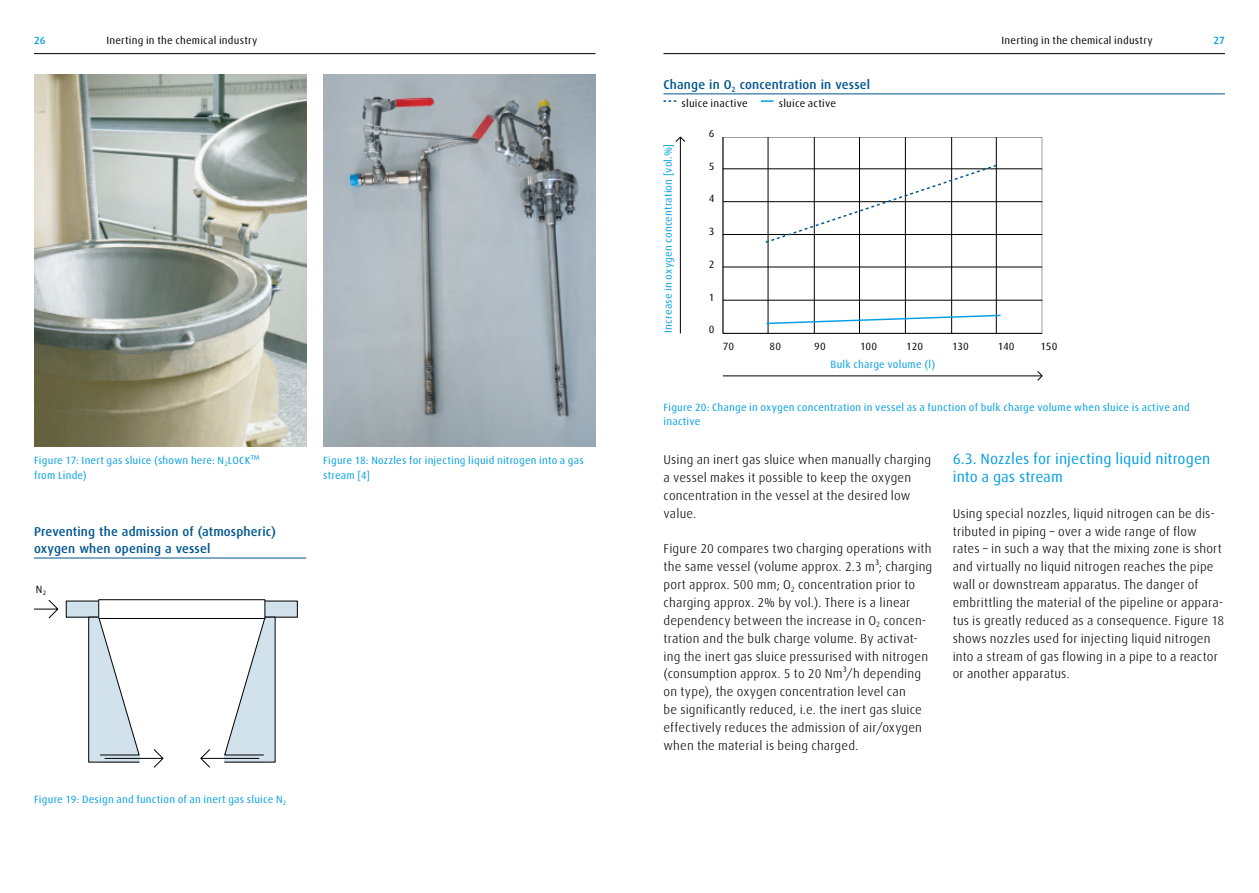
<style>
.page{position:relative;width:1259px;height:893px;background:#fff}
.page>*{position:absolute;margin:0;border:0;box-sizing:border-box;transform-origin:0 0}
.t1{font:15px/17.9px "Linde Dax Global";letter-spacing:.005em;color:#009ee3}
.t2{font:300 12.75px/17.9px "Linde Dax Global";letter-spacing:.01em;color:#000}
.t3{font:500 12.75px/17.9px "Linde Dax Global";letter-spacing:.015em;color:#005590}
.t4{font:10.5px/14.7px "Linde Dax Global";letter-spacing:.02em;color:#009ee3}
.t5{font:10.5px "Linde Dax Global";letter-spacing:.02em;color:#000}
.t6{font:500 10.5px "Linde Dax Global";color:#009ee3}
</style>
<div class="page">
<hr style="left:663px;top:53px;width:562px;height:1px;background:#000">
<hr style="left:34px;top:53px;width:561px;height:1px;background:#000">
<img style="left:34px;top:74px;width:272px;height:372px">
<img style="left:323px;top:74px;width:272px;height:372px">
<div style="left:66px;top:601px;width:231px;height:16px;background:#d1e2ed"></div>
<svg style="left:34px;top:599px;width:130px;height:169px"></svg>
<svg style="left:200px;top:616px;width:76px;height:152px"></svg>
<div style="left:99px;top:600px;width:166px;height:18px;background:#fff"></div>
<div style="left:98px;top:599px;width:167px;height:20px;border:1px solid #000"></div>
<hr style="left:34px;top:558px;width:272px;height:1px;background:#005590">
<hr style="left:680px;top:138px;width:1px;height:195px;background:#000">
<svg style="left:675px;top:136px;width:11px;height:7px"></svg>
<hr style="left:723px;top:375px;width:318px;height:1px;background:#000">
<svg style="left:1036px;top:371px;width:6px;height:10px"></svg>
<svg style="left:722px;top:137px;width:320px;height:197px"></svg>
<svg style="left:765px;top:314px;width:237px;height:11px"></svg>
<svg style="left:764px;top:163px;width:236px;height:81px"></svg>
<hr style="left:663px;top:94px;width:562px;height:1px;background:#005590">
<svg style="left:663px;top:100px;width:13px;height:2px"></svg>
<svg style="left:761px;top:100px;width:12px;height:2px"></svg>
<p class="t6" style="left:34px;top:34px;width:13px">26</p>
<p class="t5" style="left:106px;top:34px;width:153px">Inerting in the chemical industry</p>
<p class="t5" style="left:1001px;top:34px;width:153px">Inerting in the chemical industry</p>
<p class="t6" style="left:1213px;top:34px;width:13px">27</p>
<p class="t3" style="left:663px;top:76px;width:208px">Change in O<sub>2</sub> concentration in vessel</p>
<p class="t5" style="left:681px;top:97px;width:68px">sluice inactive</p>
<p class="t5" style="left:779px;top:97px;width:59px">sluice active</p>
<p class="t4" style="left:661px;top:333px;width:190px;rotate:-90deg">Increase in oxygen concentration [vol.%]</p>
<p class="t5" style="left:709px;top:127px;width:7px">6</p>
<p class="t5" style="left:709px;top:160px;width:7px">5</p>
<p class="t5" style="left:709px;top:193px;width:7px">4</p>
<p class="t5" style="left:709px;top:225px;width:7px">3</p>
<p class="t5" style="left:709px;top:258px;width:7px">2</p>
<p class="t5" style="left:709px;top:291px;width:7px">1</p>
<p class="t5" style="left:709px;top:323px;width:7px">0</p>
<p class="t5" style="left:723px;top:340px;width:13px">70</p>
<p class="t5" style="left:769px;top:340px;width:13px">80</p>
<p class="t5" style="left:814px;top:340px;width:13px">90</p>
<p class="t5" style="left:860px;top:340px;width:19px">100</p>
<p class="t5" style="left:906px;top:340px;width:18px">120</p>
<p class="t5" style="left:952px;top:340px;width:18px">130</p>
<p class="t5" style="left:997px;top:340px;width:18px">140</p>
<p class="t5" style="left:1040px;top:340px;width:18px">150</p>
<p class="t4" style="left:830px;top:357px;width:106px">Bulk charge volume (l)</p>
<p class="t4" style="left:34px;top:453px;width:228px">Figure 17: Inert gas sluice (shown here: N<sub>2</sub>LOCK™ from Linde)</p>
<p class="t4" style="left:323px;top:453px;width:262px">Figure 18: Nozzles for injecting liquid nitrogen into a gas stream [4]</p>
<p class="t3" style="left:34px;top:522px;width:243px">Preventing the admission of (atmospheric) oxygen when opening a vessel</p>
<p class="t5" style="left:36px;top:583px;width:12px">N<sub>2</sub></p>
<p class="t4" style="left:34px;top:792px;width:254px">Figure 19: Design and function of an inert gas sluice N<sub>2</sub></p>
<p class="t4" style="left:663px;top:400px;width:528px">Figure 20: Change in oxygen concentration in vessel as a function of bulk charge volume when sluice is active and inactive</p>
<p class="t2" style="left:663px;top:451px;width:269px">Using an inert gas sluice when manually charging a vessel makes it possible to keep the oxygen concentration in the vessel at the desired low value.</p>
<p class="t2" style="left:663px;top:540px;width:270px">Figure 20 compares two charging operations with the same vessel (volume approx. 2.3 m³; charging port approx. 500 mm; O<sub>2</sub> concentration prior to charging approx. 2% by vol.). There is a linear dependency between the increase in O<sub>2</sub> concen&shy;tration and the bulk charge volume. By activat&shy;ing the inert gas sluice pressurised with nitrogen (consumption approx. 5 to 20 Nm³/h depending on type), the oxygen concentration level can<br>be significantly reduced, i.e. the inert gas sluice effectively reduces the admission of air/oxygen when the material is being charged.</p>
<p class="t1" style="left:952px;top:450px;width:259px">6.3. Nozzles for injecting liquid nitrogen into a gas stream</p>
<p class="t2" style="left:952px;top:504px;width:273px">Using special nozzles, liquid nitrogen can be dis&shy;tributed in piping – over a wide range of flow rates – in such a way that the mixing zone is short and virtually no liquid nitrogen reaches the pipe wall or downstream apparatus. The danger of embrittling the material of the pipeline or appara&shy;tus is greatly reduced as a consequence. Figure 18 shows nozzles used for injecting liquid nitrogen into a stream of gas flowing in a pipe to a reactor or another apparatus.</p>
</div>
